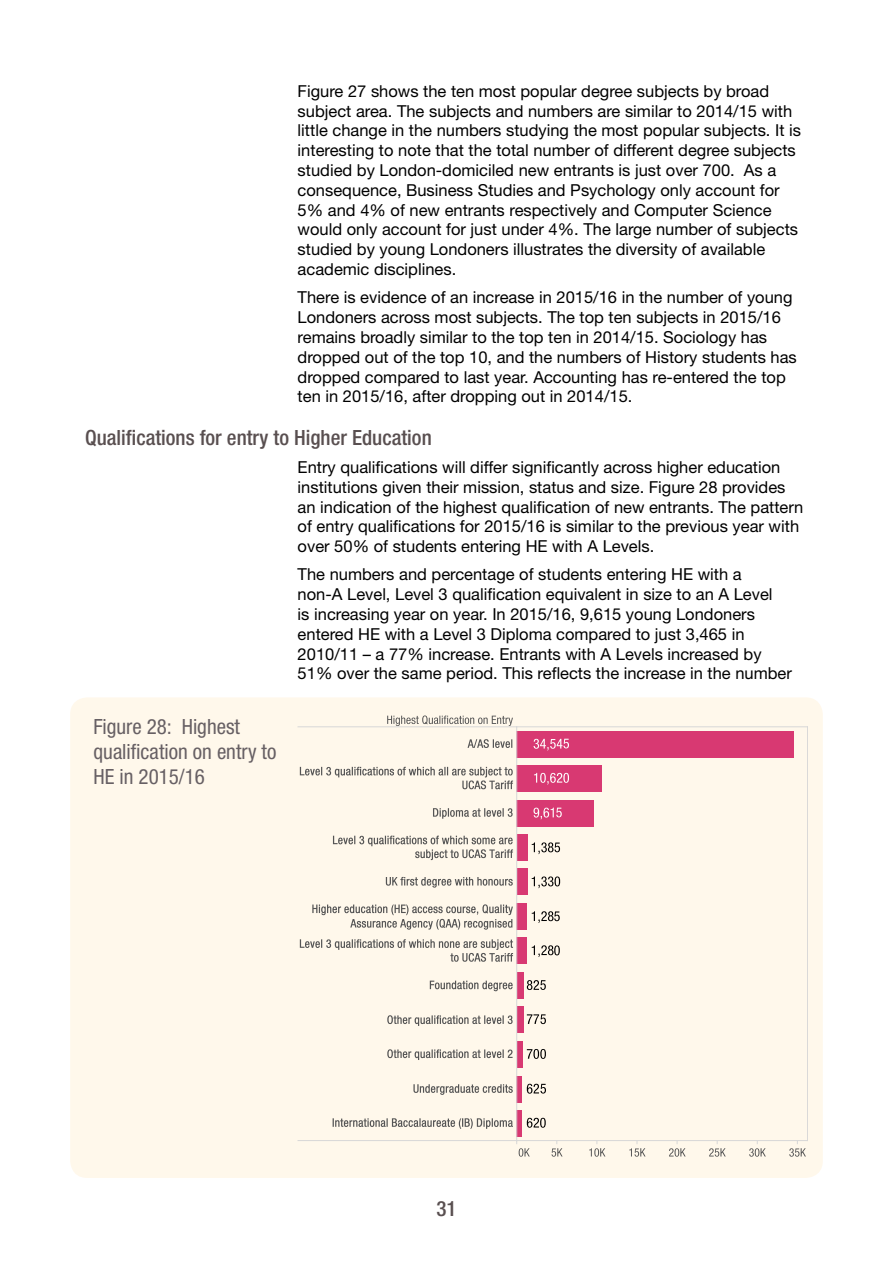
<style>
.page{position:relative;width:893px;height:1263px;background:#fff}
.page>*{position:absolute;margin:0;border:0;box-sizing:border-box;transform-origin:0 0}
.t1{font:condensed 21px/25.2px "Helvetica Neue LT Pro";color:#676064}
.t2{font:500 condensed 21px "Helvetica Neue LT Pro";color:#594f50}
.t3{font:16.5px/19.8px "Helvetica Neue LT Pro";color:#000}
</style>
<div class="page">
<div style="left:70px;top:697px;width:753px;height:481px;background:#fff8eb;border-radius:17px"></div>
<svg style="left:387px;top:715px;width:126px;height:11px"></svg>
<svg style="left:516px;top:1141px;width:14px;height:16px"></svg>
<svg style="left:551px;top:1141px;width:12px;height:16px"></svg>
<svg style="left:589px;top:1141px;width:16px;height:16px"></svg>
<svg style="left:629px;top:1141px;width:17px;height:16px"></svg>
<svg style="left:669px;top:1141px;width:17px;height:16px"></svg>
<svg style="left:709px;top:1141px;width:17px;height:16px"></svg>
<svg style="left:749px;top:1141px;width:17px;height:16px"></svg>
<svg style="left:789px;top:1141px;width:17px;height:16px"></svg>
<svg style="left:467px;top:739px;width:45px;height:9px"></svg>
<svg style="left:300px;top:767px;width:213px;height:22px"></svg>
<svg style="left:433px;top:808px;width:80px;height:11px"></svg>
<svg style="left:333px;top:836px;width:180px;height:24px"></svg>
<svg style="left:386px;top:877px;width:127px;height:11px"></svg>
<svg style="left:312px;top:904px;width:201px;height:26px"></svg>
<svg style="left:300px;top:939px;width:213px;height:23px"></svg>
<svg style="left:430px;top:980px;width:83px;height:11px"></svg>
<svg style="left:387px;top:1015px;width:126px;height:11px"></svg>
<svg style="left:387px;top:1049px;width:126px;height:11px"></svg>
<svg style="left:413px;top:1084px;width:100px;height:11px"></svg>
<svg style="left:333px;top:1118px;width:180px;height:11px"></svg>
<hr style="left:298px;top:726px;width:219px;height:1px;background:#d7d7d7">
<hr style="left:298px;top:1140px;width:219px;height:1px;background:#d7d7d7">
<div style="left:517px;top:1110px;width:5px;height:26px;background:#d83972"></div>
<div style="left:517px;top:1076px;width:5px;height:26px;background:#d83972"></div>
<div style="left:517px;top:1041px;width:6px;height:26px;background:#d83972"></div>
<div style="left:517px;top:1006px;width:6px;height:26px;background:#d83972"></div>
<div style="left:517px;top:972px;width:6px;height:26px;background:#d83972"></div>
<div style="left:517px;top:938px;width:10px;height:26px;background:#d83972"></div>
<div style="left:517px;top:904px;width:10px;height:26px;background:#d83972"></div>
<div style="left:517px;top:869px;width:11px;height:26px;background:#d83972"></div>
<div style="left:517px;top:835px;width:11px;height:26px;background:#d83972"></div>
<div style="left:517px;top:800px;width:77px;height:26px;background:#d83972"></div>
<div style="left:517px;top:765px;width:85px;height:26px;background:#d83972"></div>
<div style="left:517px;top:731px;width:277px;height:26px;background:#d83972"></div>
<svg style="left:527px;top:1118px;width:19px;height:10px"></svg>
<svg style="left:527px;top:1084px;width:19px;height:10px"></svg>
<svg style="left:527px;top:1049px;width:19px;height:10px"></svg>
<svg style="left:527px;top:1014px;width:19px;height:10px"></svg>
<svg style="left:527px;top:980px;width:19px;height:10px"></svg>
<svg style="left:532px;top:945px;width:28px;height:12px"></svg>
<svg style="left:532px;top:911px;width:28px;height:12px"></svg>
<svg style="left:532px;top:876px;width:28px;height:12px"></svg>
<svg style="left:532px;top:842px;width:28px;height:12px"></svg>
<svg style="left:533px;top:808px;width:29px;height:11px"></svg>
<svg style="left:534px;top:773px;width:35px;height:12px"></svg>
<svg style="left:534px;top:739px;width:35px;height:12px"></svg>
<hr style="left:516px;top:727px;width:1px;height:413px;background:#d7d7d7">
<hr style="left:807px;top:727px;width:1px;height:413px;background:#d7d7d7">
<hr style="left:517px;top:726px;width:291px;height:1px;background:#d7d7d7">
<hr style="left:517px;top:1140px;width:291px;height:1px;background:#d7d7d7">
<p class="t3" style="left:298px;top:81px;width:505px">Figure 27 shows the ten most popular degree subjects by broad subject area. The subjects and numbers are similar to 2014/15 with little change in the numbers studying the most popular subjects. It is interesting to note that the total number of different degree subjects studied by London-domiciled new entrants is just over 700. As a consequence, Business Studies and Psychology only account for 5% and 4% of new entrants respectively and Computer Science would only account for just under 4%. The large number of subjects studied by young Londoners illustrates the diversity of available academic disciplines.</p>
<p class="t3" style="left:298px;top:287px;width:501px">There is evidence of an increase in 2015/16 in the number of young Londoners across most subjects. The top ten subjects in 2015/16 remains broadly similar to the top ten in 2014/15. Sociology has dropped out of the top 10, and the numbers of History students has dropped compared to last year. Accounting has re-entered the top ten in 2015/16, after dropping out in 2014/15.</p>
<p class="t2" style="left:85px;top:425px;width:348px">Qualifications for entry to Higher Education</p>
<p class="t3" style="left:298px;top:457px;width:507px">Entry qualifications will differ significantly across higher education institutions given their mission, status and size. Figure 28 provides an indication of the highest qualification of new entrants. The pattern of entry qualifications for 2015/16 is similar to the previous year with over 50% of students entering HE with A Levels.</p>
<p class="t3" style="left:298px;top:564px;width:496px">The numbers and percentage of students entering HE with a<br>non-A Level, Level 3 qualification equivalent in size to an A Level<br>is increasing year on year. In 2015/16, 9,615 young Londoners entered HE with a Level 3 Diploma compared to just 3,465 in 2010/11 – a 77% increase. Entrants with A Levels increased by 51% over the same period. This reflects the increase in the number</p>
<p class="t1" style="left:94px;top:713px;width:184px">Figure 28: Highest qualification on entry to<br>HE in 2015/16</p>
<p class="t2" style="left:436px;top:1196px;width:22px">31</p>
</div>
